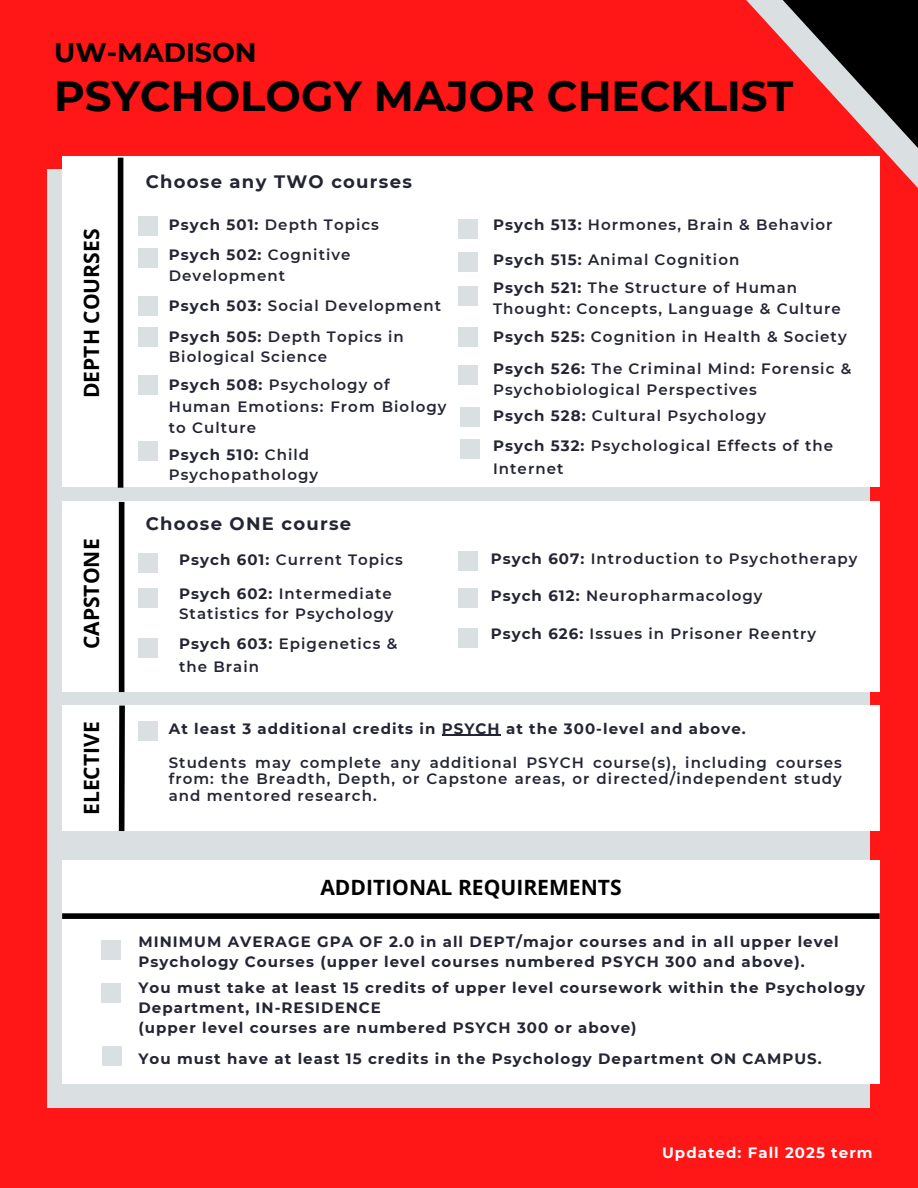
<style>
.page{position:relative;width:918px;height:1188px;background:#ff1616}
.page>*{position:absolute;margin:0;border:0;box-sizing:border-box;transform-origin:0 0}
.t1{font:700 42px "Montserrat";color:#000}
.t2{font:700 27px "Montserrat";color:#000}
.t3{font:700 21px "Open Sans";color:#000}
.t4{font:700 18px "Montserrat";letter-spacing:.07em;color:#242534}
.t5{font:600 15px/16.8px "Montserrat";letter-spacing:.07em;color:#242534}
.t6{font:700 15px/20.2px "Montserrat";letter-spacing:.07em;color:#242534}
.t7{font:700 15px "Montserrat";letter-spacing:.07em;color:#fff}
.s1{font-weight:700}
.s2{font-weight:600}
</style>
<div class="page">
<div style="left:47px;top:169px;width:823px;height:938px;background:#dadfe1"></div>
<div style="left:62px;top:156px;width:817px;height:330px;background:#fff"></div>
<div style="left:62px;top:502px;width:818px;height:190px;background:#fff"></div>
<div style="left:62px;top:860px;width:817px;height:224px;background:#fff"></div>
<div style="left:62px;top:706px;width:818px;height:125px;background:#fff"></div>
<svg style="left:746px;top:0;width:172px;height:224px"></svg>
<div style="left:118px;top:158px;width:5px;height:330px;background:#000"></div>
<div style="left:138px;top:216px;width:20px;height:19px;background:#dadfe1"></div>
<div style="left:138px;top:248px;width:20px;height:20px;background:#dadfe1"></div>
<div style="left:138px;top:296px;width:20px;height:19px;background:#dadfe1"></div>
<div style="left:138px;top:328px;width:20px;height:19px;background:#dadfe1"></div>
<div style="left:138px;top:375px;width:20px;height:19px;background:#dadfe1"></div>
<div style="left:138px;top:442px;width:20px;height:19px;background:#dadfe1"></div>
<div style="left:458px;top:219px;width:20px;height:20px;background:#dadfe1"></div>
<div style="left:458px;top:252px;width:20px;height:19px;background:#dadfe1"></div>
<div style="left:458px;top:286px;width:20px;height:20px;background:#dadfe1"></div>
<div style="left:458px;top:328px;width:20px;height:19px;background:#dadfe1"></div>
<div style="left:458px;top:365px;width:20px;height:20px;background:#dadfe1"></div>
<div style="left:460px;top:407px;width:20px;height:20px;background:#dadfe1"></div>
<div style="left:119px;top:502px;width:5px;height:190px;background:#000"></div>
<div style="left:138px;top:553px;width:20px;height:19px;background:#dadfe1"></div>
<div style="left:138px;top:588px;width:20px;height:20px;background:#dadfe1"></div>
<div style="left:138px;top:638px;width:20px;height:20px;background:#dadfe1"></div>
<div style="left:458px;top:551px;width:20px;height:19px;background:#dadfe1"></div>
<div style="left:458px;top:588px;width:20px;height:20px;background:#dadfe1"></div>
<div style="left:458px;top:628px;width:20px;height:20px;background:#dadfe1"></div>
<div style="left:119px;top:706px;width:6px;height:125px;background:#000"></div>
<div style="left:62px;top:913px;width:818px;height:6px;background:#000"></div>
<div style="left:101px;top:940px;width:20px;height:20px;background:#dadfe1"></div>
<div style="left:101px;top:983px;width:20px;height:19px;background:#dadfe1"></div>
<div style="left:102px;top:1046px;width:20px;height:19px;background:#dadfe1"></div>
<hr style="left:442px;top:735px;width:59px;height:1px;background:#242534">
<div style="left:138px;top:721px;width:20px;height:20px;background:#dadfe1"></div>
<div style="left:460px;top:439px;width:20px;height:20px;background:#dadfe1"></div>
<p class="t2" style="left:54px;top:36px;width:204px">UW-MADISON</p>
<h3 class="t1" style="left:54px;top:70px;width:741px">PSYCHOLOGY MAJOR CHECKLIST</h3>
<p class="t3" style="left:77px;top:398px;width:171px;rotate:-90deg">DEPTH COURSES</p>
<p class="t3" style="left:77px;top:649px;width:112px;rotate:-90deg">CAPSTONE</p>
<p class="t4" style="left:146px;top:171px;width:268px">Choose any TWO courses</p>
<h3 class="t5" style="left:169px;top:216px;width:212px"><span class="s1">Psych 501:</span> Depth Topics</h3>
<p class="t6" style="left:169px;top:245px;width:183px">Psych 502: <span class="s2">Cognitive</span></p>
<p class="t5" style="left:169px;top:267px;width:118px">Development</p>
<p class="t5" style="left:169px;top:297px;width:274px"><span class="s1">Psych 503:</span> Social Development</p>
<p class="t5" style="left:169px;top:328px;width:237px"><span class="s1">Psych 505:</span> Depth Topics in</p>
<p class="t5" style="left:169px;top:348px;width:160px">Biological Science</p>
<p class="t5" style="left:169px;top:376px;width:222px"><span class="s1">Psych 508:</span> Psychology of</p>
<p class="t5" style="left:169px;top:396px;width:279px;line-height:20.9px">Human Emotions: From Biology to Culture</p>
<p class="t6" style="left:169px;top:444px;width:142px">Psych 510: <span class="s2">Child</span></p>
<p class="t5" style="left:169px;top:467px;width:151px">Psychopathology</p>
<p class="t4" style="left:146px;top:513px;width:207px">Choose ONE course</p>
<p class="t5" style="left:179px;top:551px;width:225px"><span class="s1">Psych 601:</span> Current Topics</p>
<p class="t5" style="left:179px;top:585px;width:214px"><span class="s1">Psych 602:</span> Intermediate</p>
<h2 class="t5" style="left:179px;top:605px;width:216px">Statistics for Psychology</h2>
<h1 class="t5" style="left:179px;top:635px;width:220px"><span class="s1">Psych 603:</span> Epigenetics &amp;</h1>
<h4 class="t5" style="left:179px;top:658px;width:81px">the Brain</h4>
<p class="t5" style="left:493px;top:216px;width:341px"><span class="s1">Psych 513:</span> Hormones, Brain &amp; Behavior</p>
<p class="t5" style="left:493px;top:251px;width:248px"><span class="s1">Psych 515:</span> Animal Cognition</p>
<p class="t5" style="left:493px;top:280px;width:306px"><span class="s1">Psych 521:</span> The Structure of Human</p>
<p class="t5" style="left:493px;top:300px;width:349px">Thought: Concepts, Language &amp; Culture</p>
<p class="t5" style="left:493px;top:328px;width:355px"><span class="s1">Psych 525:</span> Cognition in Health &amp; Society</p>
<p class="t5" style="left:493px;top:361px;width:360px"><span class="s1">Psych 526:</span> The Criminal Mind: Forensic &amp;</p>
<p class="t5" style="left:493px;top:381px;width:266px">Psychobiological Perspectives</p>
<p class="t5" style="left:493px;top:408px;width:274px"><span class="s1">Psych 528:</span> Cultural Psychology</p>
<p class="t5" style="left:493px;top:437px;width:342px"><span class="s1">Psych 532:</span> Psychological Effects of the</p>
<p class="t5" style="left:493px;top:460px;width:72px">Internet</p>
<p class="t5" style="left:491px;top:550px;width:368px"><span class="s1">Psych 607:</span> Introduction to Psychotherapy</p>
<p class="t5" style="left:491px;top:588px;width:273px"><span class="s1">Psych 612:</span> Neuropharmacology</p>
<p class="t5" style="left:491px;top:625px;width:327px"><span class="s1">Psych 626:</span> Issues in Prisoner Reentry</p>
<p class="t3" style="left:77px;top:815px;width:95px;rotate:-90deg">ELECTIVE</p>
<h3 class="t6" style="left:169px;top:718px;width:579px">At least 3 additional credits in PSYCH at the 300-level and above.</h3>
<p class="t5" style="left:169px;top:754px;width:675px;text-align:justify">Students may complete any additional PSYCH course(s), including courses from: the Breadth, Depth, or Capstone areas, or directed/independent study and mentored research.</p>
<p class="t3" style="left:320px;top:873px;width:303px">ADDITIONAL REQUIREMENTS</p>
<h3 class="t6" style="left:138px;top:931px;width:702px">MINIMUM AVERAGE GPA OF 2.0 in all DEPT/major courses and in all upper level<br>Psychology Courses (upper level courses numbered PSYCH 300 and above).</h3>
<p class="t6" style="left:138px;top:977px;width:728px">You must take at least 15 credits of upper level coursework within the Psychology</p>
<h4 class="t6" style="left:138px;top:998px;width:244px">Department, IN-RESIDENCE</h4>
<p class="t6" style="left:138px;top:1018px;width:500px">(upper level courses are numbered PSYCH 300 or above)</p>
<p class="t6" style="left:138px;top:1048px;width:685px">You must have at least 15 credits in the Psychology Department ON CAMPUS.</p>
<p class="t7" style="left:662px;top:1143px;width:212px">Updated: Fall 2025 term</p>
</div>
